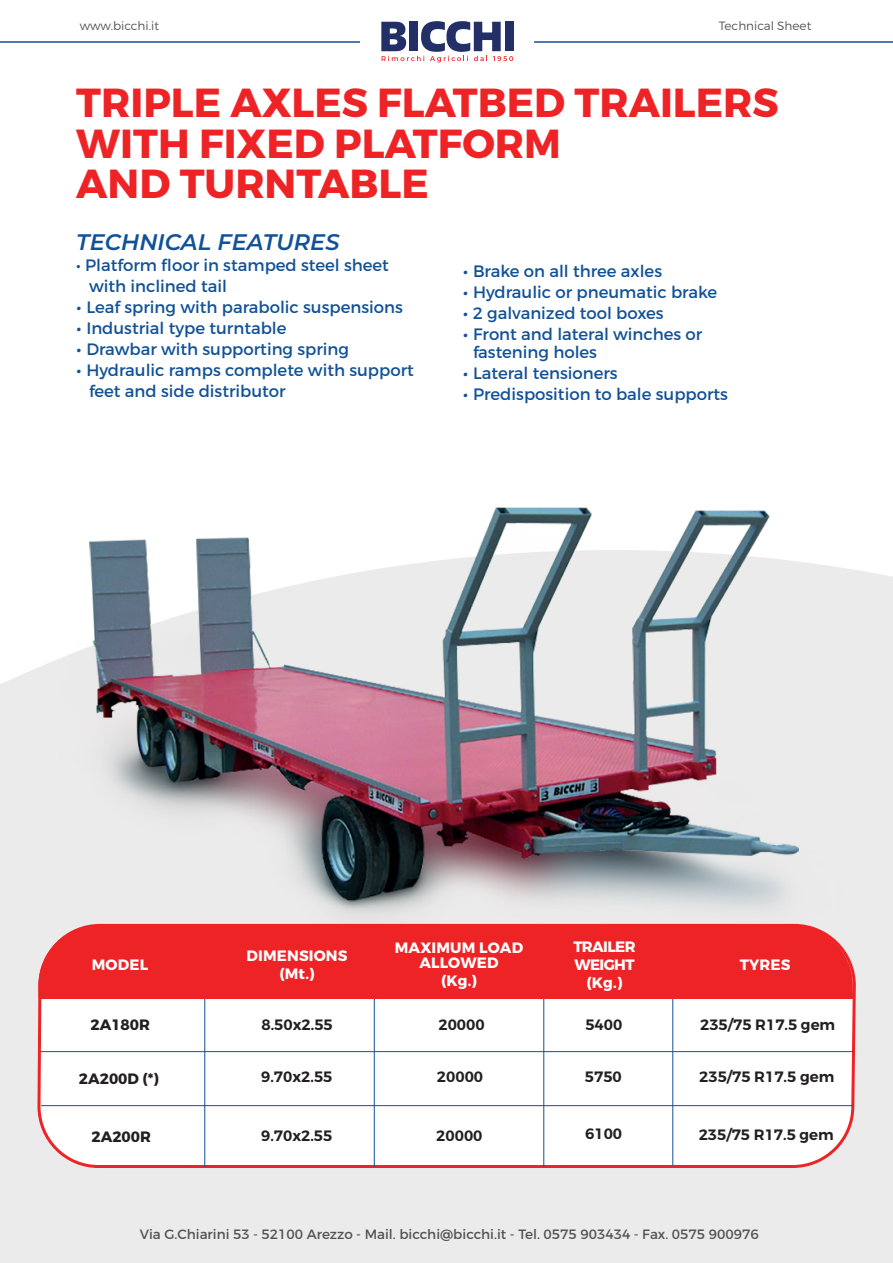
<style>
.page{position:relative;width:893px;height:1263px;background:#fff}
.page>*{position:absolute;margin:0;border:0;box-sizing:border-box;transform-origin:0 0}
.t1{font:700 40.5px/40.5px "Montserrat";color:#ee2326}
.t2{font:italic 600 22.5px "Montserrat";color:#115197}
.t3{font:16.5px/21px "Montserrat";color:#115197}
.t4{font:600 15px "Montserrat";color:#231f20}
.t5{font:700 15px/18px "Montserrat";letter-spacing:.01em;color:#fff;text-align:center}
.t6{font:700 15px "Montserrat";color:#231f20}
.t7{font:700 15px/18px "Montserrat";letter-spacing:-.04em;color:#fff;text-align:center}
.t8{font:13.5px "Montserrat";color:#505457}
.t9{font:300 12px "Montserrat";color:#505457}
.s1{font-weight:600;font-style:italic}
</style>
<div class="page">
<div style="left:0;top:572px;width:893px;height:691px;background:#ecebeb"></div>
<hr style="left:534px;top:41px;width:359px;height:2px;background:#115197">
<hr style="left:0;top:41px;width:360px;height:2px;background:#115197">
<img style="left:54px;top:507px;width:815px;height:486px">
<svg style="left:36px;top:922px;width:821px;height:247px"></svg>
<hr style="left:204px;top:926px;width:1px;height:241px;background:#115197">
<hr style="left:543px;top:997px;width:1px;height:170px;background:#115197">
<hr style="left:672px;top:997px;width:1px;height:168px;background:#115197">
<hr style="left:374px;top:997px;width:1px;height:170px;background:#115197">
<hr style="left:40px;top:1051px;width:814px;height:1px;background:#115197">
<hr style="left:41px;top:1105px;width:812px;height:1px;background:#115197">
<div style="left:38px;top:926px;width:816px;height:73px;background:#ee2326"></div>
<svg style="left:381px;top:21px;width:132px;height:41px"></svg>
<p class="t9" style="left:80px;top:19px;width:81px">www.bicchi.it</p>
<p class="t9" style="left:719px;top:19px;width:94px">Technical Sheet</p>
<h1 class="t1" style="left:76px;top:83px;width:704px">TRIPLE AXLES FLATBED TRAILERS<br>WITH FIXED PLATFORM<br>AND TURNTABLE</h1>
<h2 class="t2" style="left:76px;top:226px;width:265px">TECHNICAL FEATURES</h2>
<p class="t3" style="left:89px;top:255px;width:301px;text-indent:-13px">• Platform floor in stamped steel sheet with inclined tail</p>
<p class="t3" style="left:76px;top:297px;width:328px"><span class="s1">•</span> Leaf spring with parabolic suspensions</p>
<p class="t3" style="left:76px;top:318px;width:212px"><span class="s1">•</span> Industrial type turntable</p>
<p class="t3" style="left:76px;top:339px;width:274px"><span class="s1">•</span> Drawbar with supporting spring</p>
<p class="t3" style="left:89px;top:360px;width:326px;text-indent:-13px"><span class="s1">•</span> Hydraulic ramps complete with support feet and side distributor</p>
<p class="t3" style="left:463px;top:260px;width:201px"><span class="s1">•</span> Brake on all three axles</p>
<p class="t3" style="left:463px;top:281px;width:256px"><span class="s1">•</span> Hydraulic or pneumatic brake</p>
<p class="t3" style="left:463px;top:302px;width:202px"><span class="s1">•</span> 2 galvanized tool boxes</p>
<p class="t3" style="left:473px;top:325px;width:231px;line-height:18px;text-indent:-10px"><span class="s1">•</span> Front and lateral winches or fastening holes</p>
<p class="t3" style="left:463px;top:362px;width:156px"><span class="s1">•</span> Lateral tensioners</p>
<p class="t3" style="left:463px;top:383px;width:267px"><span class="s1">•</span> Predisposition to bale supports</p>
<p class="t5" style="left:92px;top:955px;width:58px">MODEL</p>
<p class="t5" style="left:246px;top:946px;width:103px">DIMENSIONS (Mt.)</p>
<p class="t5" style="left:395px;top:940px;width:130px;line-height:15px">MAXIMUM LOAD<br>ALLOWED</p>
<p class="t5" style="left:441px;top:972px;width:37px">(Kg.)</p>
<p class="t7" style="left:573px;top:937px;width:64px">TRAILER<br>WEIGHT (Kg.)</p>
<p class="t5" style="left:740px;top:955px;width:52px">TYRES</p>
<p class="t6" style="left:91px;top:1015px;width:61px">2A180R</p>
<p class="t4" style="left:261px;top:1015px;width:73px">8.50x2.55</p>
<p class="t4" style="left:700px;top:1015px;width:137px">235/75 R17.5 gem</p>
<p class="t6" style="left:79px;top:1069px;width:81px">2A200D (*)</p>
<p class="t4" style="left:438px;top:1015px;width:48px">20000</p>
<p class="t4" style="left:585px;top:1015px;width:39px">5400</p>
<p class="t4" style="left:699px;top:1067px;width:137px">235/75 R17.5 gem</p>
<p class="t4" style="left:261px;top:1067px;width:73px">9.70x2.55</p>
<p class="t4" style="left:437px;top:1067px;width:48px">20000</p>
<p class="t4" style="left:585px;top:1068px;width:39px">5750</p>
<p class="t6" style="left:92px;top:1127px;width:61px">2A200R</p>
<p class="t4" style="left:261px;top:1126px;width:73px">9.70x2.55</p>
<p class="t4" style="left:436px;top:1126px;width:48px">20000</p>
<p class="t4" style="left:585px;top:1125px;width:39px">6100</p>
<p class="t4" style="left:699px;top:1126px;width:137px">235/75 R17.5 gem</p>
<p class="t8" style="left:140px;top:1226px;width:620px">Via G.Chiarini 53 - 52100 Arezzo - Mail. bicchi@bicchi.it - Tel. 0575 903434 - Fax. 0575 900976</p>
</div>
